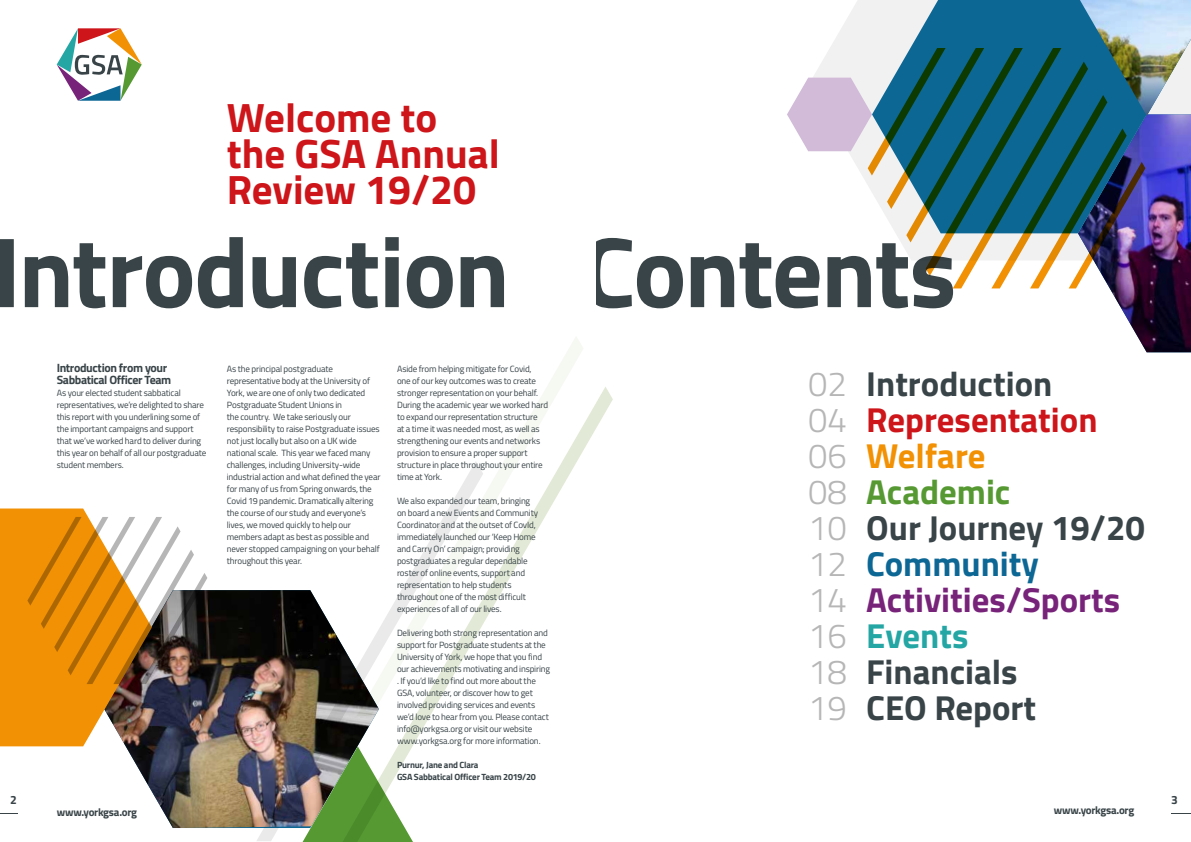
<style>
.page{position:relative;width:1191px;height:842px;background:#fff}
.page>*{position:absolute;margin:0;border:0;box-sizing:border-box;transform-origin:0 0}
.t1{font:700 41px/36px "Titillium Web";color:#cd151a}
.t2{font:700 34.7px/36px "Titillium Web";color:#394448}
.t3{font:700 12px/12px "Titillium Web";letter-spacing:-.03em;color:#394448}
.t4{font:700 11px "Titillium Web";letter-spacing:-.025em;color:#394448}
.t5{font:9px/12px "Titillium Web";letter-spacing:-.02em;color:#394448}
.t6{font:700 9px/12px "Titillium Web";letter-spacing:-.02em;color:#394448}
.s1{font-weight:300;color:#b7b6b6}
.s2{color:#cd151a}
.s3{color:#f29103}
.s4{color:#569933}
.s5{color:#0d6795}
.s6{color:#78237a}
.s7{color:#24a6a4}
</style>
<div class="page">
<img style="left:125px;top:590px;width:131px;height:238px">
<img style="left:256px;top:590px;width:60px;height:251px">
<svg style="left:302px;top:746px;width:14px;height:96px"></svg>
<svg style="left:0;top:237px;width:504px;height:71px"></svg>
<svg style="left:0;top:508px;width:207px;height:238px"></svg>
<svg style="left:316px;top:387px;width:297px;height:455px"></svg>
<svg style="left:356px;top:337px;width:227px;height:379px"></svg>
<svg style="left:596px;top:0;width:595px;height:352px"></svg>
<svg style="left:57px;top:28px;width:85px;height:73px"></svg>
<svg style="left:1171px;top:813px;width:20px;height:1px"></svg>
<svg style="left:0;top:813px;width:17px;height:1px"></svg>
<h1 class="t1" style="left:227px;top:98px;width:274px">Welcome to the GSA Annual<br>Review 19/20</h1>
<h3 class="t3" style="left:57px;top:361px;width:116px">Introduction from your<br>Sabbatical Officer Team</h3>
<p class="t5" style="left:57px;top:386px;width:151px">As your elected student sabbatical representatives, we’re delighted to share this report with you underlining some of the important campaigns and support that we’ve worked hard to deliver during this year on behalf of all our postgraduate student members.</p>
<p class="t5" style="left:227px;top:362px;width:155px">As the principal postgraduate representative body at the University of York, we are one of only two dedicated Postgraduate Student Unions in<br>the country. We take seriously our responsibility to raise Postgraduate issues not just locally but also on a UK wide national scale. This year we faced many challenges, including University-wide industrial action and what defined the year for many of us from Spring onwards, the Covid 19 pandemic. Dramatically altering the course of our study and everyone’s lives, we moved quickly to help our members adapt as best as possible and never stopped campaigning on your behalf throughout this year.</p>
<p class="t5" style="left:397px;top:362px;width:153px">Aside from helping mitigate for Covid,<br>one of our key outcomes was to create stronger representation on your behalf.<br>During the academic year we worked hard to expand our representation structure<br>at a time it was needed most, as well as strengthening our events and networks provision to ensure a proper support structure in place throughout your entire time at York.</p>
<p class="t5" style="left:397px;top:494px;width:143px">We also expanded our team, bringing on board a new Events and Community Coordinator and at the outset of CovId, immediately launched our ‘Keep Home and Carry On’ campaign; providing postgraduates a regular dependable roster of online events, support and representation to help students throughout one of the most difficult experiences of all of our lives.</p>
<p class="t5" style="left:397px;top:626px;width:154px">Delivering both strong representation and support for Postgraduate students at the University of York, we hope that you find our achievements motivating and inspiring . If you’d like to find out more about the GSA, volunteer, or discover how to get involved providing services and events we’d love to hear from you. Please contact info@yorkgsa.org or visit our website www.yorkgsa.org for more information.</p>
<p class="t6" style="left:397px;top:758px;width:140px">Purnur, Jane and Clara<br>GSA Sabbatical Officer Team 2019/20</p>
<h2 class="t2" style="left:808px;top:364px;width:338px"><span class="s1">02</span> Introduction<br><span class="s1">04</span> <span class="s2">Representation<br></span><span class="s1">06</span> <span class="s3">Welfare<br></span><span class="s1">08</span> <span class="s4">Academic<br></span><span class="s1">10</span> Our Journey 19/20<br><span class="s1">12</span> <span class="s5">Community<br></span><span class="s1">14</span> <span class="s6">Activities/Sports<br></span><span class="s1">16</span> <span class="s7">Events<br></span><span class="s1">18</span> Financials<br><span class="s1">19</span> CEO Report</h2>
<h3 class="t3" style="left:10px;top:793px;width:8px">2</h3>
<h3 class="t3" style="left:1171px;top:793px;width:8px">3</h3>
<p class="t4" style="left:57px;top:804px;width:82px">www.yorkgsa.org</p>
<p class="t4" style="left:1053px;top:801px;width:82px">www.yorkgsa.org</p>
</div>
